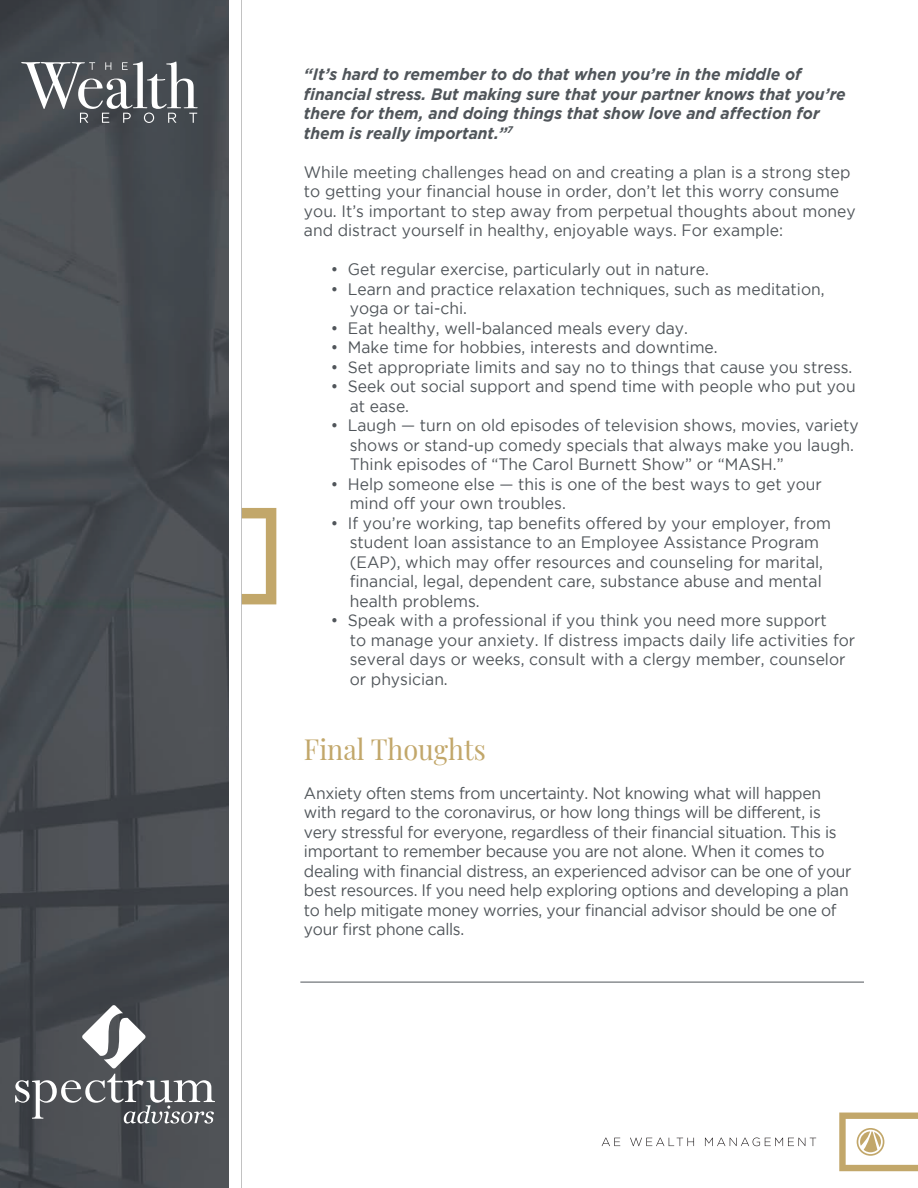
<style>
.page{position:relative;width:918px;height:1188px;background:#fff}
.page>*{position:absolute;margin:0;border:0;box-sizing:border-box;transform-origin:0 0}
.t1{font:28.5px "Playfair Display";color:#c2a76a;scale:.95 1}
.t2{font:16.5px/19.5px "Gotham";color:#50555a;scale:.95 1}
.t3{font:16.5px/19.5px "Gotham";letter-spacing:-.02em;color:#50555a;scale:.95 1}
.t4{font:italic 700 16.5px/19.5px "Gotham";color:#50555a;scale:.95 1}
</style>
<div class="page">
<svg style="left:242px;top:508px;width:34px;height:96px"></svg>
<hr style="left:240px;top:0;width:2px;height:1188px;background:#bababa">
<img style="left:0;top:0;width:229px;height:1188px">
<svg style="left:21px;top:61px;width:177px;height:62px"></svg>
<svg style="left:839px;top:1113px;width:79px;height:58px"></svg>
<svg style="left:602px;top:1138px;width:18px;height:8px"></svg>
<svg style="left:630px;top:1138px;width:64px;height:8px"></svg>
<svg style="left:705px;top:1138px;width:111px;height:8px"></svg>
<svg style="left:15px;top:1005px;width:200px;height:119px;background:#636569"></svg>
<hr style="left:300px;top:982px;width:564px;height:1px;background:#50555a">
<p class="t4" style="left:304px;top:64px;width:572px">“It’s hard to remember to do that when you’re in the middle of financial stress. But making sure that your partner knows that you’re there for them, and doing things that show love and affection for them is really important.”<sup>7</sup></p>
<p class="t2" style="left:304px;top:162px;width:582px">While meeting challenges head on and creating a plan is a strong step to getting your financial house in order, don’t let this worry consume you. It’s important to step away from perpetual thoughts about money and distract yourself in healthy, enjoyable ways. For example:</p>
<p class="t2" style="left:331px;top:259px;width:399px">• Get regular exercise, particularly out in nature.</p>
<p class="t2" style="left:350px;top:279px;width:501px;text-indent:-19px">• Learn and practice relaxation techniques, such as meditation, yoga or tai-chi.</p>
<p class="t2" style="left:331px;top:318px;width:377px">• Eat healthy, well-balanced meals every day.</p>
<p class="t2" style="left:331px;top:337px;width:409px">• Make time for hobbies, interests and downtime.</p>
<p class="t2" style="left:331px;top:357px;width:551px">• Set appropriate limits and say no to things that cause you stress.</p>
<p class="t2" style="left:350px;top:376px;width:534px;text-indent:-19px">• Seek out social support and spend time with people who put you at ease.</p>
<p class="t2" style="left:350px;top:415px;width:537px;text-indent:-19px">• Laugh — turn on old episodes of television shows, movies, variety shows or stand-up comedy specials that always make you laugh.<br>Think episodes of “The Carol Burnett Show” or “MASH.”</p>
<p class="t2" style="left:350px;top:474px;width:498px;text-indent:-19px">• Help someone else — this is one of the best ways to get your mind off your own troubles.</p>
<p class="t2" style="left:350px;top:513px;width:508px;text-indent:-19px">• If you’re working, tap benefits offered by your employer, from student loan assistance to an Employee Assistance Program (EAP), which may offer resources and counseling for marital, financial, legal, dependent care, substance abuse and mental health problems.</p>
<p class="t2" style="left:350px;top:610px;width:534px;text-indent:-19px">• Speak with a professional if you think you need more support<br>to manage your anxiety. If distress impacts daily life activities for several days or weeks, consult with a clergy member, counselor or physician.</p>
<h1 class="t1" style="left:304px;top:727px;width:193px">Final Thoughts</h1>
<p class="t3" style="left:304px;top:783px;width:578px">Anxiety often stems from uncertainty. Not knowing what will happen with regard to the coronavirus, or how long things will be different, is very stressful for everyone, regardless of their financial situation. This is important to remember because you are not alone. When it comes to dealing with financial distress, an experienced advisor can be one of your best resources. If you need help exploring options and developing a plan to help mitigate money worries, your financial advisor should be one of your first phone calls.</p>
</div>
